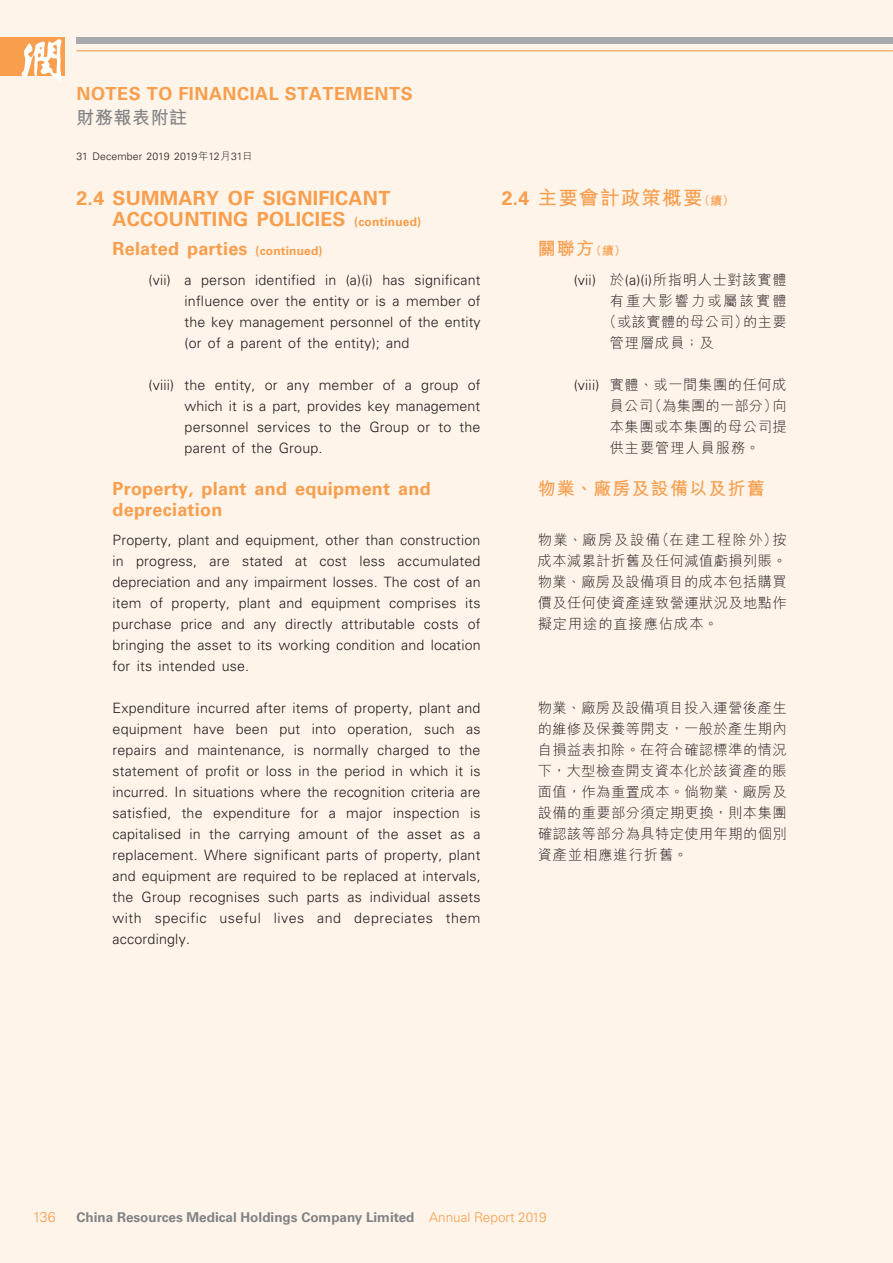
<style>
.page{position:relative;width:893px;height:1263px;background:#fef4e9}
.page>*{position:absolute;margin:0;border:0;box-sizing:border-box;transform-origin:0 0}
._03_H1{font:700 19.5px/21px "Univers LT Std";letter-spacing:.015em;color:#f89e4d}
._03_H1-2{font:700 19.5px "M Hei HK";letter-spacing:.065em;color:#f89e4d}
._04___H2{font:700 18px/21px "Univers LT Std";letter-spacing:.015em;color:#f89e4d}
._04___H2-2{font:700 18px "M Hei HK";letter-spacing:.065em;color:#f89e4d}
.t1{font:700 18px "M Hei HK";letter-spacing:.03em;color:#808285}
._12___P2{font:300 14.25px/21px "Univers LT Std";letter-spacing:.015em;color:#231f20;text-align:justify}
._09_______IN4{font:300 14.25px/21px "Univers LT Std";letter-spacing:.015em;color:#231f20;text-align:justify}
._12___P2-2{font:300 14.25px/21px "M Hei HK";letter-spacing:.03em;color:#231f20;text-align:justify}
._09_______IN4-2{font:300 14.25px/21px "M Hei HK";letter-spacing:.045em;color:#231f20;text-align:justify}
._09_______IN4-3{font:300 14.25px "M Hei HK";letter-spacing:.025em;color:#231f20}
._09_______IN4-4{font:300 14.25px "M Hei HK";letter-spacing:.14em;color:#231f20}
.t2{font:300 14.25px "Univers LT Std";color:#f89e4d}
.t3{font:700 13.5px "Univers LT Std";color:#808285}
.t4{font:300 10.5px "Univers LT Std";letter-spacing:.005em;color:#231f20}
.s1{font-family:"M Hei HK"}
.s2{font-size:12px}
.s3{font-family:"Univers LT Std"}
.s4{font-weight:300;color:#f89e4d}
</style>
<div class="page">
<div style="left:77px;top:37px;width:816px;height:7px;background:#a8a9ad"></div>
<div style="left:0;top:37px;width:65px;height:39px;background:#f89e4d"></div>
<svg style="left:21px;top:39px;width:41px;height:42px"></svg>
<hr style="left:77px;top:50px;width:816px;height:1px;background:#f89e4d">
<p class="_04___H2" style="left:77px;top:83px;width:338px">NOTES TO FINANCIAL STATEMENTS</p>
<p class="t1" style="left:77px;top:104px;width:112px">財務報表附註</p>
<p class="t4" style="left:77px;top:150px;width:178px">31 December 2019 2019<span class="s1">年</span>12<span class="s1">月</span>31<span class="s1">日</span></p>
<p class="_03_H1" style="left:113px;top:187px;width:310px;text-indent:-36px">2.4 SUMMARY OF SIGNIFICANT<br>ACCOUNTING POLICIES <span class="s2">(continued)</span></p>
<p class="_04___H2" style="left:113px;top:238px;width:212px">Related parties <span class="s2">(continued)</span></p>
<p class="_09_______IN4" style="left:185px;top:269px;width:298px;text-indent:-36px">(vii) a person identified in (a)(i) has significant influence over the entity or is a member of the key management personnel of the entity (or of a parent of the entity); and</p>
<p class="_09_______IN4" style="left:185px;top:374px;width:298px;text-indent:-36px">(viii) the entity, or any member of a group of which it is a part, provides key management personnel services to the Group or to the parent of the Group.</p>
<p class="_04___H2" style="left:113px;top:478px;width:320px">Property, plant and equipment and depreciation</p>
<p class="_12___P2" style="left:113px;top:529px;width:370px">Property, plant and equipment, other than construction in progress, are stated at cost less accumulated depreciation and any impairment losses. The cost of an item of property, plant and equipment comprises its purchase price and any directly attributable costs of bringing the asset to its working condition and location for its intended use.</p>
<p class="_12___P2" style="left:113px;top:697px;width:370px">Expenditure incurred after items of property, plant and equipment have been put into operation, such as repairs and maintenance, is normally charged to the statement of profit or loss in the period in which it is incurred. In situations where the recognition criteria are satisfied, the expenditure for a major inspection is capitalised in the carrying amount of the asset as a replacement. Where significant parts of property, plant and equipment are required to be replaced at intervals, the Group recognises such parts as individual assets with specific useful lives and depreciates them accordingly.</p>
<p class="_03_H1-2" style="left:502px;top:183px;width:234px"><span class="s3">2.4</span> 主要會計政策概要<span class="s2">（續）</span></p>
<p class="_04___H2-2" style="left:538px;top:235px;width:90px">關聯方<span class="s2">（續）</span></p>
<p class="_09_______IN4" style="left:574px;top:269px;width:214px">(vii) <span class="s1">於</span>(a)(i)<span class="s1">所指明人士對該實體</span></p>
<p class="_09_______IN4-4" style="left:610px;top:290px;width:178px">有重大影響力或屬該實體</p>
<p class="_09_______IN4-3" style="left:603px;top:311px;width:185px">（或該實體的母公司）的主要</p>
<p class="_09_______IN4-2" style="left:610px;top:331px;width:105px">管理層成員；及</p>
<p class="_09_______IN4-2" style="left:610px;top:373px;width:178px;text-indent:-36px"><span class="s3">(viii)</span> 實體、或一間集團的任何成員公司（為集團的一部分）向本集團或本集團的母公司提供主要管理人員服務。</p>
<p class="_04___H2-2" style="left:538px;top:475px;width:228px">物業、廠房及設備以及折舊</p>
<p class="_12___P2-2" style="left:538px;top:529px;width:250px">物業、廠房及設備（在建工程除外）按成本減累計折舊及任何減值虧損列賬。物業、廠房及設備項目的成本包括購買價及任何使資產達致營運狀況及地點作擬定用途的直接應佔成本。</p>
<p class="_12___P2-2" style="left:538px;top:697px;width:250px">物業、廠房及設備項目投入運營後產生的維修及保養等開支，一般於產生期內自損益表扣除。在符合確認標準的情況下，大型檢查開支資本化於該資產的賬面值，作為重置成本。倘物業、廠房及設備的重要部分須定期更換，則本集團確認該等部分為具特定使用年期的個別資產並相應進行折舊。</p>
<p class="t2" style="left:33px;top:1209px;width:25px">136</p>
<p class="t3" style="left:77px;top:1210px;width:472px">China Resources Medical Holdings Company Limited <span class="s4">Annual Report 2019</span></p>
</div>
